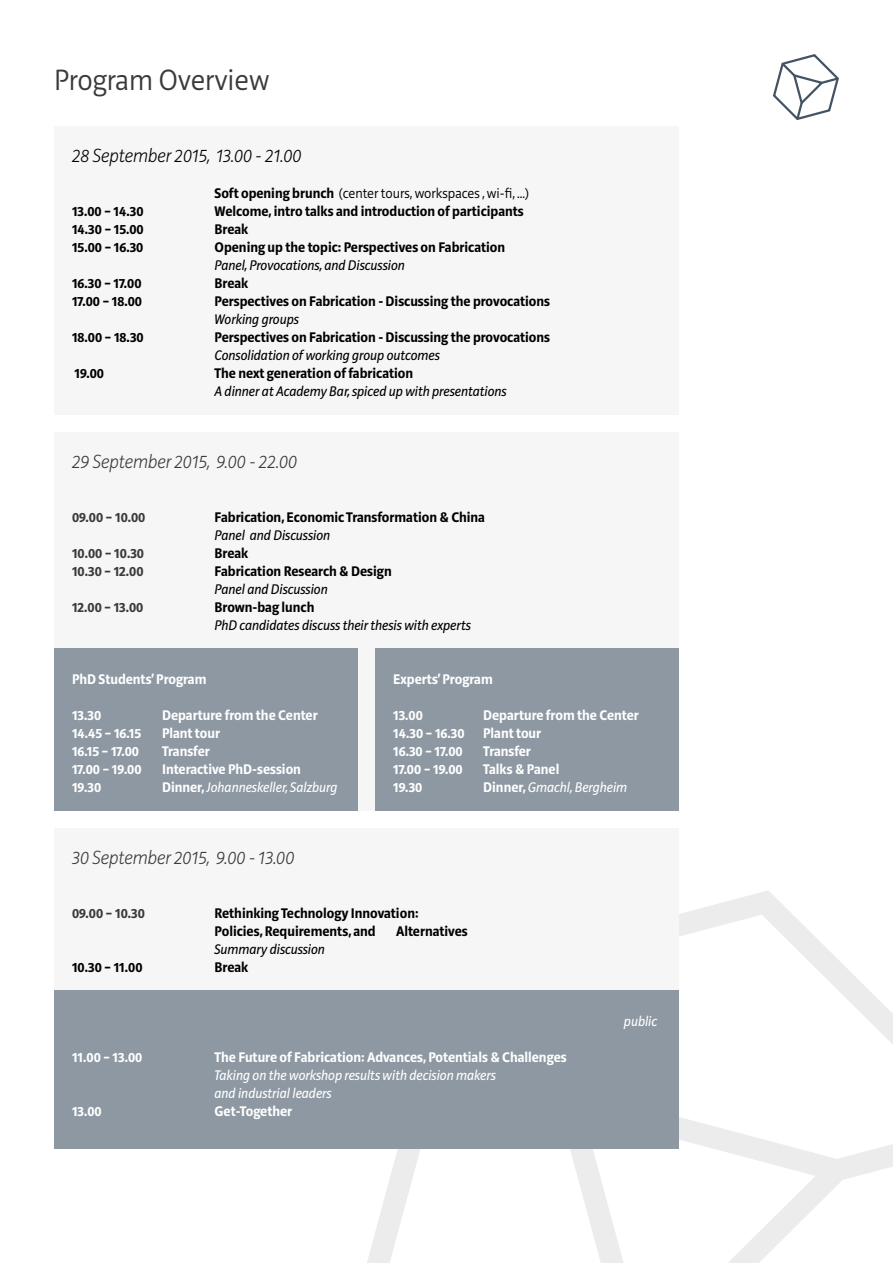
<style>
.page{position:relative;width:893px;height:1263px;background:#fff}
.page>*{position:absolute;margin:0;border:0;box-sizing:border-box;transform-origin:0 0}
.t1{font:300 30px "Riga";color:#3a3a39}
.t2{font:italic 200 19.5px "Riga";color:#3a3a39}
.t3{font:italic 200 19.5px "Riga";color:#000}
.t4{font:700 14.25px/18px "Riga";color:#000}
.t5{font:700 14.25px "Riga";color:#fff}
.t6{font:italic 14.25px "Riga";color:#000}
.t7{font:italic 14.25px/18px "Riga";color:#fff}
.t8{font:700 14.25px "Riga";color:#3a3a39}
.t9{font:300 14.25px "Riga";color:#000}
.s1{font-weight:700}
.s2{font-weight:700;font-style:normal}
</style>
<div class="page">
<svg style="left:367px;top:891px;width:526px;height:372px"></svg>
<svg style="left:773px;top:54px;width:66px;height:66px"></svg>
<div style="left:54px;top:126px;width:624px;height:288px;background:#f6f6f6"></div>
<div style="left:54px;top:432px;width:624px;height:378px;background:#f6f6f6"></div>
<div style="left:375px;top:648px;width:303px;height:162px;background:#8e98a2"></div>
<div style="left:54px;top:648px;width:303px;height:162px;background:#8e98a2"></div>
<div style="left:54px;top:828px;width:624px;height:162px;background:#f6f6f7"></div>
<div style="left:54px;top:990px;width:624px;height:159px;background:#8e98a2"></div>
<h1 class="t1" style="left:54px;top:64px;width:217px">Program Overview</h1>
<h2 class="t3" style="left:72px;top:145px;width:231px">28 September 2015, 13.00 - 21.00</h2>
<p class="t9" style="left:214px;top:186px;width:316px"><span class="s1">Soft opening brunch</span> (center tours, workspaces , wi-fi, ...)</p>
<p class="t4" style="left:72px;top:203px;width:73px">13.00 – 14.30</p>
<p class="t4" style="left:214px;top:203px;width:311px">Welcome, intro talks and introduction of participants</p>
<p class="t4" style="left:72px;top:221px;width:73px">14.30 – 15.00</p>
<p class="t4" style="left:214px;top:221px;width:35px">Break</p>
<p class="t4" style="left:72px;top:239px;width:73px">15.00 – 16.30</p>
<p class="t4" style="left:214px;top:239px;width:292px">Opening up the topic: Perspectives on Fabrication</p>
<p class="t6" style="left:214px;top:258px;width:192px">Panel, Provocations, and Discussion</p>
<p class="t4" style="left:72px;top:275px;width:71px">16.30 – 17.00</p>
<p class="t4" style="left:214px;top:275px;width:35px">Break</p>
<p class="t4" style="left:72px;top:293px;width:72px">17.00 – 18.00</p>
<p class="t4" style="left:214px;top:293px;width:337px">Perspectives on Fabrication - Discussing the provocations</p>
<p class="t6" style="left:214px;top:312px;width:86px">Working groups</p>
<p class="t4" style="left:72px;top:329px;width:73px">18.00 – 18.30</p>
<p class="t4" style="left:214px;top:329px;width:337px">Perspectives on Fabrication - Discussing the provocations</p>
<p class="t6" style="left:214px;top:348px;width:227px">Consolidation of working group outcomes</p>
<p class="t4" style="left:74px;top:365px;width:31px">19.00</p>
<p class="t4" style="left:214px;top:365px;width:200px">The next generation of fabrication</p>
<p class="t6" style="left:214px;top:384px;width:294px">A dinner at Academy Bar, spiced up with presentations</p>
<h2 class="t2" style="left:72px;top:451px;width:227px">29 September 2015, 9.00 - 22.00</h2>
<p class="t8" style="left:72px;top:509px;width:75px">09.00 – 10.00</p>
<p class="t4" style="left:214px;top:509px;width:272px">Fabrication, Economic Transformation &amp; China</p>
<p class="t6" style="left:214px;top:528px;width:117px">Panel and Discussion</p>
<p class="t8" style="left:72px;top:545px;width:74px">10.00 – 10.30</p>
<p class="t4" style="left:214px;top:545px;width:35px">Break</p>
<p class="t8" style="left:72px;top:563px;width:73px">10.30 – 12.00</p>
<p class="t4" style="left:214px;top:563px;width:179px">Fabrication Research &amp; Design</p>
<p class="t6" style="left:214px;top:582px;width:115px">Panel and Discussion</p>
<p class="t8" style="left:72px;top:599px;width:73px">12.00 – 13.00</p>
<p class="t4" style="left:214px;top:599px;width:101px">Brown-bag lunch</p>
<p class="t6" style="left:214px;top:618px;width:258px">PhD candidates discuss their thesis with experts</p>
<p class="t5" style="left:72px;top:671px;width:136px">PhD Students’ Program</p>
<p class="t5" style="left:72px;top:707px;width:31px">13.30</p>
<p class="t5" style="left:162px;top:707px;width:157px">Departure from the Center</p>
<p class="t5" style="left:72px;top:725px;width:71px">14.45 – 16.15</p>
<p class="t5" style="left:162px;top:725px;width:59px">Plant tour</p>
<p class="t5" style="left:72px;top:743px;width:69px">16.15 – 17.00</p>
<p class="t5" style="left:162px;top:743px;width:49px">Transfer</p>
<p class="t5" style="left:72px;top:761px;width:71px">17.00 – 19.00</p>
<p class="t5" style="left:162px;top:761px;width:140px">Interactive PhD-session</p>
<p class="t5" style="left:72px;top:779px;width:31px">19.30</p>
<p class="t7" style="left:162px;top:779px;width:177px"><span class="s2">Dinner,</span> Johanneskeller, Salzburg</p>
<h2 class="t2" style="left:72px;top:847px;width:224px">30 September 2015, 9.00 - 13.00</h2>
<p class="t5" style="left:393px;top:671px;width:101px">Experts’ Program</p>
<p class="t5" style="left:393px;top:707px;width:31px">13.00</p>
<p class="t5" style="left:483px;top:707px;width:157px">Departure from the Center</p>
<p class="t5" style="left:393px;top:725px;width:73px">14.30 – 16.30</p>
<p class="t5" style="left:483px;top:725px;width:59px">Plant tour</p>
<p class="t5" style="left:393px;top:743px;width:71px">16.30 – 17.00</p>
<p class="t5" style="left:483px;top:743px;width:49px">Transfer</p>
<p class="t5" style="left:393px;top:761px;width:71px">17.00 – 19.00</p>
<p class="t5" style="left:483px;top:761px;width:78px">Talks &amp; Panel</p>
<p class="t5" style="left:393px;top:779px;width:31px">19.30</p>
<p class="t7" style="left:483px;top:779px;width:146px"><span class="s2">Dinner,</span> Gmachl, Bergheim</p>
<p class="t8" style="left:72px;top:905px;width:74px">09.00 – 10.30</p>
<p class="t4" style="left:214px;top:905px;width:206px">Rethinking Technology Innovation:<br>Policies, Requirements, and</p>
<p class="t4" style="left:396px;top:923px;width:73px">Alternatives</p>
<p class="t6" style="left:214px;top:942px;width:112px">Summary discussion</p>
<p class="t4" style="left:72px;top:959px;width:72px">10.30 – 11.00</p>
<p class="t4" style="left:214px;top:959px;width:35px">Break</p>
<p class="t5" style="left:72px;top:1049px;width:72px">11.00 – 13.00</p>
<p class="t5" style="left:214px;top:1049px;width:354px">The Future of Fabrication: Advances, Potentials &amp; Challenges</p>
<p class="t7" style="left:214px;top:1067px;width:283px">Taking on the workshop results with decision makers and industrial leaders</p>
<p class="t5" style="left:72px;top:1103px;width:31px">13.00</p>
<p class="t5" style="left:214px;top:1103px;width:79px">Get-Together</p>
<p class="t7" style="left:624px;top:1013px;width:35px">public</p>
</div>
